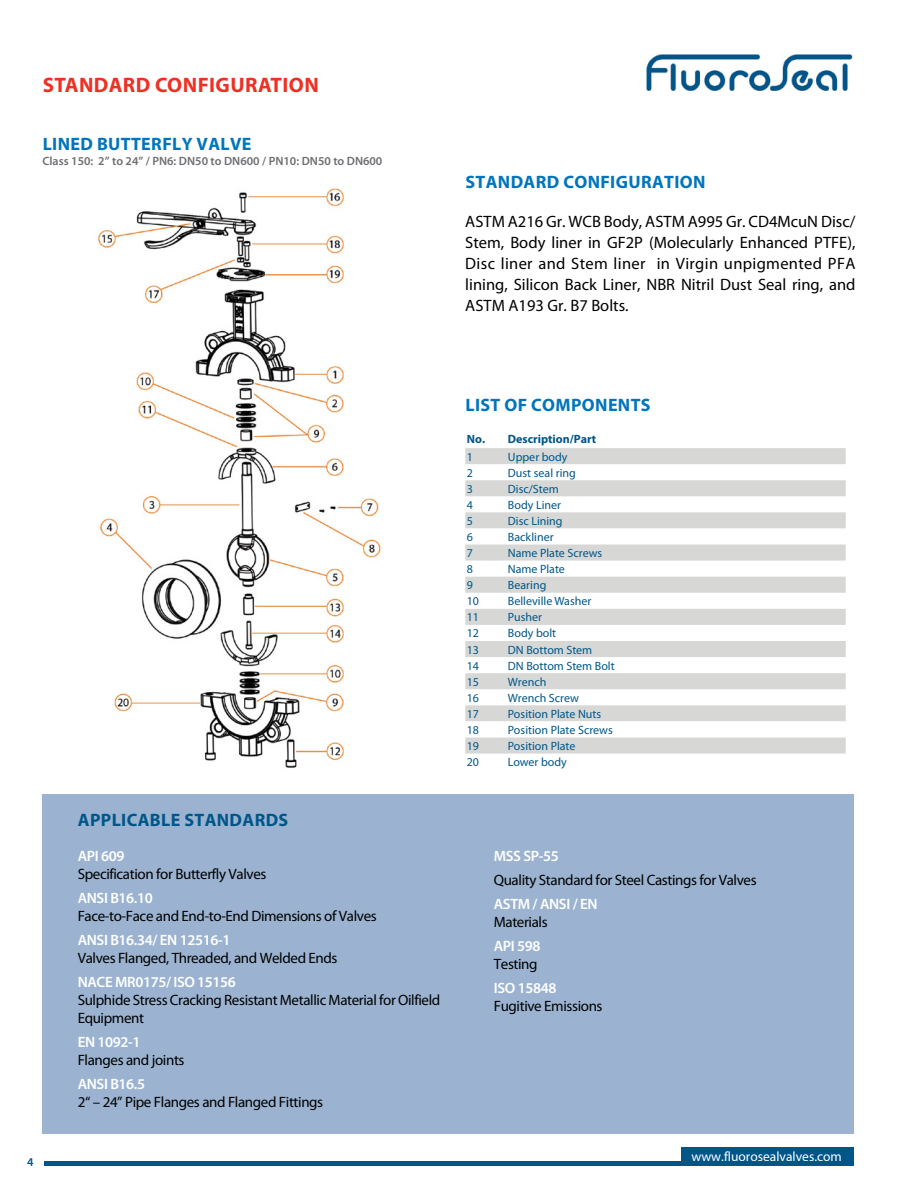
<style>
.page{position:relative;width:918px;height:1188px;background:#fff}
.page>*{position:absolute;margin:0;border:0;box-sizing:border-box;transform-origin:0 0}
.t1{font:700 21px "Myriad Pro";letter-spacing:.02em;color:#ee3124}
.t2{font:700 18px "Myriad Pro";letter-spacing:.02em;color:#0075bc}
.t3{font:700 18px "Myriad Pro";letter-spacing:.02em;color:#005689}
.t4{font:16.5px/21px "Myriad Pro";color:#000;text-align:justify}
.t5{font:15px/18px "Myriad Pro";letter-spacing:-.025em;color:#000}
.t6{font:600 15px "Myriad Pro";letter-spacing:-.025em;color:#fff}
.t7{font:13.5px "Myriad Pro";color:#fff}
.t8{font:12px "Myriad Pro";color:#005689}
.t9{font:600 12px "Myriad Pro";color:#6d6e71}
.t10{font:700 12px "Myriad Pro";color:#005689}
.t11{font:600 12px "Myriad Pro";color:#005689}
</style>
<div class="page">
<img style="left:646px;top:55px;width:207px;height:35px">
<div style="left:682px;top:1148px;width:172px;height:18px;background:#005689"></div>
<div style="left:44px;top:1161px;width:810px;height:5px;background:#005689"></div>
<svg style="left:465px;top:448px;width:381px;height:273px"></svg>
<svg style="left:465px;top:641px;width:381px;height:48px"></svg>
<svg style="left:465px;top:737px;width:381px;height:17px;background:#d9dad8"></svg>
<div style="left:43px;top:794px;width:811px;height:340px;background:#9bb3d0"></div>
<img style="left:98px;top:188px;width:283px;height:580px">
<h1 class="t1" style="left:43px;top:71px;width:278px">STANDARD CONFIGURATION</h1>
<p class="t2" style="left:43px;top:132px;width:210px">LINED BUTTERFLY VALVE</p>
<p class="t9" style="left:43px;top:154px;width:341px">Class 150: 2” to 24” / PN6: DN50 to DN600 / PN10: DN50 to DN600</p>
<p class="t2" style="left:465px;top:170px;width:242px">STANDARD CONFIGURATION</p>
<p class="t4" style="left:465px;top:210px;width:392px">ASTM A216 Gr. WCB Body, ASTM A995 Gr. CD4McuN Disc/ Stem, Body liner in GF2P (Molecularly Enhanced PTFE), Disc liner and Stem liner in Virgin unpigmented PFA lining, Silicon Back Liner, NBR Nitril Dust Seal ring, and ASTM A193 Gr. B7 Bolts.</p>
<p class="t11" style="left:27px;top:1154px;width:8px">4</p>
<p class="t3" style="left:78px;top:809px;width:212px">APPLICABLE STANDARDS</p>
<p class="t6" style="left:78px;top:846px;width:48px">API 609</p>
<p class="t5" style="left:78px;top:865px;width:190px">Specification for Butterfly Valves</p>
<p class="t6" style="left:78px;top:888px;width:77px">ANSI B16.10</p>
<p class="t5" style="left:78px;top:907px;width:301px">Face-to-Face and End-to-End Dimensions of Valves</p>
<p class="t6" style="left:78px;top:930px;width:154px">ANSI B16.34/ EN 12516-1</p>
<p class="t5" style="left:78px;top:949px;width:261px">Valves Flanged, Threaded, and Welded Ends</p>
<p class="t6" style="left:78px;top:972px;width:160px">NACE MR0175/ ISO 15156</p>
<p class="t5" style="left:78px;top:991px;width:364px">Sulphide Stress Cracking Resistant Metallic Material for Oilfield<br>Equipment</p>
<p class="t6" style="left:78px;top:1032px;width:64px">EN 1092-1</p>
<p class="t5" style="left:78px;top:1051px;width:108px">Flanges and joints</p>
<p class="t6" style="left:78px;top:1074px;width:69px">ANSI B16.5</p>
<p class="t5" style="left:78px;top:1093px;width:247px">2“ – 24” Pipe Flanges and Flanged Fittings</p>
<p class="t2" style="left:465px;top:393px;width:187px">LIST OF COMPONENTS</p>
<p class="t10" style="left:467px;top:431px;width:131px">No. Description/Part</p>
<p class="t8" style="left:467px;top:449px;width:8px">1</p>
<p class="t8" style="left:508px;top:449px;width:61px">Upper body</p>
<p class="t8" style="left:467px;top:465px;width:8px">2</p>
<p class="t8" style="left:508px;top:465px;width:69px">Dust seal ring</p>
<p class="t8" style="left:467px;top:481px;width:8px">3</p>
<p class="t8" style="left:508px;top:481px;width:52px">Disc/Stem</p>
<p class="t8" style="left:467px;top:497px;width:8px">4</p>
<p class="t8" style="left:508px;top:497px;width:55px">Body Liner</p>
<p class="t8" style="left:467px;top:513px;width:8px">5</p>
<p class="t8" style="left:508px;top:513px;width:56px">Disc Lining</p>
<p class="t8" style="left:467px;top:530px;width:8px">6</p>
<p class="t8" style="left:508px;top:530px;width:47px">Backliner</p>
<p class="t8" style="left:467px;top:546px;width:8px">7</p>
<p class="t8" style="left:508px;top:546px;width:96px">Name Plate Screws</p>
<p class="t8" style="left:467px;top:562px;width:8px">8</p>
<p class="t8" style="left:508px;top:562px;width:59px">Name Plate</p>
<p class="t8" style="left:467px;top:578px;width:8px">9</p>
<p class="t8" style="left:508px;top:578px;width:40px">Bearing</p>
<p class="t8" style="left:467px;top:594px;width:14px">10</p>
<p class="t8" style="left:508px;top:594px;width:85px">Belleville Washer</p>
<p class="t8" style="left:467px;top:610px;width:14px">11</p>
<p class="t8" style="left:508px;top:610px;width:36px">Pusher</p>
<p class="t8" style="left:467px;top:626px;width:14px">12</p>
<p class="t8" style="left:508px;top:626px;width:50px">Body bolt</p>
<p class="t8" style="left:467px;top:642px;width:14px">13</p>
<p class="t8" style="left:508px;top:642px;width:86px">DN Bottom Stem</p>
<p class="t8" style="left:467px;top:658px;width:14px">14</p>
<p class="t8" style="left:508px;top:658px;width:108px">DN Bottom Stem Bolt</p>
<p class="t8" style="left:467px;top:674px;width:14px">15</p>
<p class="t8" style="left:508px;top:674px;width:40px">Wrench</p>
<p class="t8" style="left:467px;top:690px;width:14px">16</p>
<p class="t8" style="left:508px;top:690px;width:73px">Wrench Screw</p>
<p class="t8" style="left:467px;top:706px;width:14px">17</p>
<p class="t8" style="left:508px;top:706px;width:95px">Position Plate Nuts</p>
<p class="t8" style="left:467px;top:722px;width:14px">18</p>
<p class="t8" style="left:508px;top:722px;width:106px">Position Plate Screws</p>
<p class="t8" style="left:467px;top:739px;width:14px">19</p>
<p class="t8" style="left:508px;top:739px;width:69px">Position Plate</p>
<p class="t8" style="left:467px;top:755px;width:14px">20</p>
<p class="t8" style="left:508px;top:755px;width:61px">Lower body</p>
<p class="t6" style="left:494px;top:846px;width:67px">MSS SP-55</p>
<p class="t5" style="left:494px;top:871px;width:264px">Quality Standard for Steel Castings for Valves</p>
<p class="t6" style="left:494px;top:894px;width:105px">ASTM / ANSI / EN</p>
<p class="t5" style="left:494px;top:913px;width:55px">Materials</p>
<p class="t6" style="left:494px;top:936px;width:48px">API 598</p>
<p class="t5" style="left:494px;top:955px;width:45px">Testing</p>
<p class="t6" style="left:494px;top:978px;width:64px">ISO 15848</p>
<p class="t5" style="left:494px;top:997px;width:110px">Fugitive Emissions</p>
<p class="t7" style="left:691px;top:1148px;width:152px">www.fluorosealvalves.com</p>
</div>
